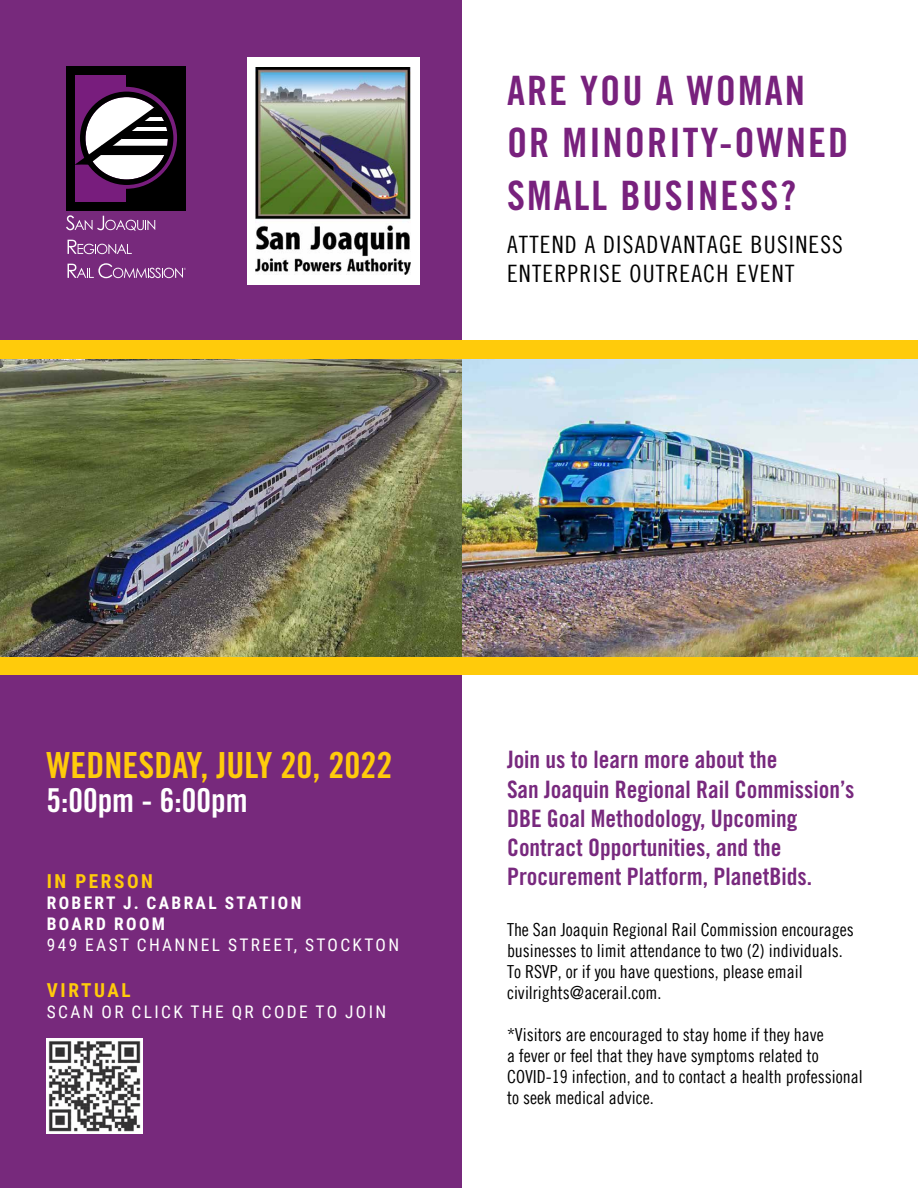
<style>
.page{position:relative;width:918px;height:1188px;background:#fff}
.page>*{position:absolute;margin:0;border:0;box-sizing:border-box;transform-origin:0 0}
.t1{font:40.5px/52.5px "Trade Gothic Bold Cond Twenty";letter-spacing:.05em;color:#78217d}
.t2{font:36px "Trade Gothic Bold Cond Twenty";color:#ffcb0b}
.t3{font:33px "Trade Gothic Bold Cond Twenty";color:#fff}
.t4{font:24px/29.2px "Trade Gothic Bold Cond Twenty";color:#78297e}
.t5{font:24px/28.5px "Trade Gothic Cond Eighteen";letter-spacing:.05em;color:#000}
.t6{font:700 19.2px "Roboto Condensed";letter-spacing:.135em;color:#ffcb0b}
.t7{font:18px/21px "Trade Gothic Cond Eighteen";color:#000}
.t8{font:17.4px "Roboto Condensed";letter-spacing:.135em;color:#fff}
.t9{font:700 17.4px/20.9px "Roboto Condensed";letter-spacing:.135em;color:#fff}
</style>
<div class="page">
<div style="left:0;top:0;width:462px;height:1188px;background:#77297c"></div>
<div style="left:248px;top:57px;width:172px;height:228px;background:#fff"></div>
<img style="left:255px;top:67px;width:156px;height:207px">
<div style="left:66px;top:66px;width:120px;height:145px;background:#000"></div>
<div style="left:75px;top:75px;width:51px;height:127px;background:#781d7d"></div>
<div style="left:75px;top:87px;width:102px;height:102px;background:#781d7d;border-radius:50%"></div>
<svg style="left:75px;top:92px;width:98px;height:93px"></svg>
<svg style="left:66px;top:215px;width:89px;height:16px"></svg>
<svg style="left:68px;top:240px;width:64px;height:14px"></svg>
<svg style="left:68px;top:263px;width:118px;height:15px"></svg>
<img style="left:46px;top:1038px;width:96px;height:96px">
<img style="left:0;top:358px;width:462px;height:299px">
<img style="left:462px;top:358px;width:456px;height:299px">
<div style="left:0;top:657px;width:918px;height:18px;background:#ffcb0b"></div>
<div style="left:0;top:340px;width:918px;height:18px;background:#ffcb0b"></div>
<h1 class="t1" style="left:507px;top:64px;width:343px">ARE YOU A WOMAN<br>OR MINORITY-OWNED<br>SMALL BUSINESS?</h1>
<h3 class="t5" style="left:507px;top:230px;width:337px">ATTEND A DISADVANTAGE BUSINESS<br>ENTERPRISE OUTREACH EVENT</h3>
<h2 class="t2" style="left:46px;top:743px;width:347px">WEDNESDAY, JULY 20, 2022</h2>
<h3 class="t3" style="left:46px;top:780px;width:203px">5:00pm - 6:00pm</h3>
<p class="t6" style="left:47px;top:868px;width:108px">IN PERSON</p>
<p class="t9" style="left:47px;top:892px;width:256px">ROBERT J. CABRAL STATION<br>BOARD ROOM</p>
<p class="t8" style="left:47px;top:933px;width:354px">949 EAST CHANNEL STREET, STOCKTON</p>
<p class="t6" style="left:47px;top:977px;width:85px">VIRTUAL</p>
<p class="t8" style="left:47px;top:1000px;width:341px">SCAN OR CLICK THE QR CODE TO JOIN</p>
<h3 class="t4" style="left:507px;top:745px;width:349px">Join us to learn more about the<br>San Joaquin Regional Rail Commission’s DBE Goal Methodology, Upcoming Contract Opportunities, and the Procurement Platform, PlanetBids.</h3>
<p class="t7" style="left:507px;top:919px;width:348px">The San Joaquin Regional Rail Commission encourages businesses to limit attendance to two (2) individuals.<br>To RSVP, or if you have questions, please email civilrights@acerail.com.</p>
<p class="t7" style="left:507px;top:1024px;width:357px">*Visitors are encouraged to stay home if they have<br>a fever or feel that they have symptoms related to COVID-19 infection, and to contact a health professional to seek medical advice.</p>
</div>
